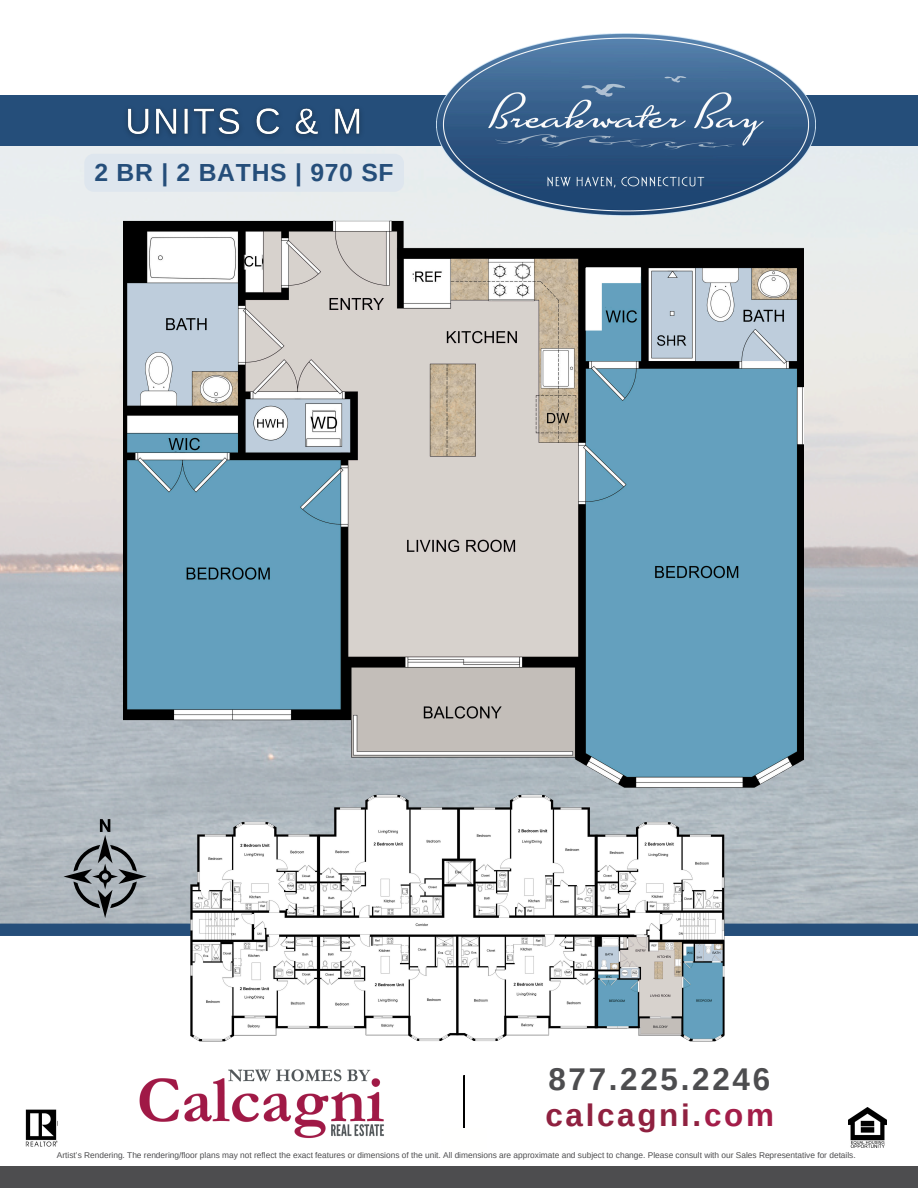
<style>
.page{position:relative;width:918px;height:1188px;background:#fff}
.page>*{position:absolute;margin:0;border:0;box-sizing:border-box;transform-origin:0 0}
.t1{font:700 31.35px "Arimo";letter-spacing:.085em;color:#4d4d4f}
.t2{font:700 31.35px "Arimo";letter-spacing:.085em;color:#8f2140}
.t3{font:700 24.75px "Arimo";letter-spacing:.03em;color:#254e7a}
.t4{font:8.4px "Arimo";color:#4d4d4f}
.s1{color:#a31d49}
</style>
<div class="page">
<img style="left:0;top:146px;width:918px;height:778px">
<img style="left:139px;top:1069px;width:245px;height:70px">
<svg style="left:464px;top:1076px;width:1px;height:52px"></svg>
<div style="left:0;top:95px;width:918px;height:51px;background:#254e7a"></div>
<div style="left:0;top:1166px;width:918px;height:22px;background:#4d4d4f"></div>
<img style="left:849px;top:1108px;width:37px;height:39px">
<img style="left:26px;top:1110px;width:31px;height:37px">
<img style="left:436px;top:33px;width:379px;height:183px">
<div style="left:0;top:924px;width:918px;height:12px;background:#254e7a"></div>
<img style="left:186px;top:798px;width:547px;height:244px">
<img style="left:124px;top:209px;width:679px;height:589px">
<svg style="left:64px;top:819px;width:83px;height:99px;background:#92999e"></svg>
<img style="left:126px;top:108px;width:235px;height:29px">
<div style="left:84px;top:154px;width:320px;height:38px;background:#dee6ee"></div>
<p class="t3" style="left:95px;top:159px;width:301px">2 BR | 2 BATHS | 970 SF</p>
<h3 class="t1" style="left:548px;top:1062px;width:223px">877.225.2246</h3>
<p class="t2" style="left:545px;top:1097px;width:230px">calcagni.<span class="s1">com</span></p>
<p class="t4" style="left:57px;top:1150px;width:800px">Artist’s Rendering. The rendering/floor plans may not reflect the exact features or dimensions of the unit. All dimensions are approximate and subject to change. Please consult with our Sales Representative for details.</p>
</div>
